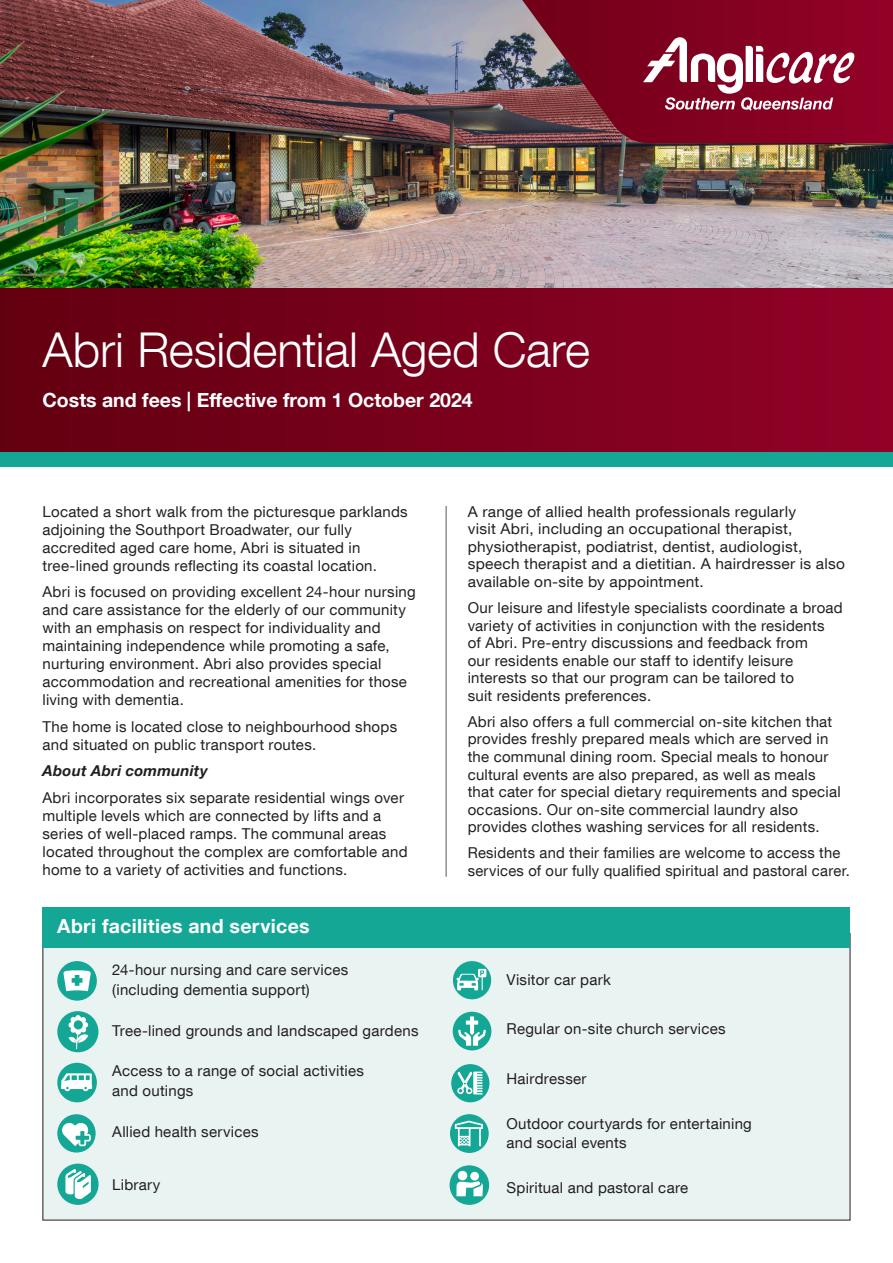
<style>
.page{position:relative;width:893px;height:1263px;background:#fff}
.page>*{position:absolute;margin:0;border:0;box-sizing:border-box;transform-origin:0 0}
.t1{font:300 48px "Helvetica Neue LT Com";letter-spacing:-.005em;color:#fff}
.t2{font:700 19.5px "Helvetica Neue LT Com";color:#fff}
.t3{font:15px/17.5px "Helvetica Neue LT Com";letter-spacing:.015em;color:#231f20}
.t4{font:italic 700 15px "Helvetica Neue LT Com";letter-spacing:.02em;color:#231f20}
</style>
<div class="page">
<hr style="left:446px;top:506px;width:1px;height:371px;background:#57585a">
<div style="left:43px;top:933px;width:807px;height:287px;background:#e9f3f1"></div>
<div style="left:451px;top:1064px;width:38px;height:38px;background:#15a796;border-radius:50%"></div>
<svg style="left:457px;top:1071px;width:26px;height:23px"></svg>
<div style="left:57px;top:1063px;width:40px;height:39px;background:#15a796;border-radius:50%"></div>
<svg style="left:61px;top:1073px;width:31px;height:18px"></svg>
<div style="left:57px;top:961px;width:40px;height:40px;background:#15a796;border-radius:50%"></div>
<svg style="left:63px;top:970px;width:28px;height:21px"></svg>
<div style="left:453px;top:1012px;width:38px;height:38px;background:#15a796;border-radius:50%"></div>
<svg style="left:458px;top:1016px;width:28px;height:30px"></svg>
<div style="left:43px;top:907px;width:807px;height:40px;background:#15a796"></div>
<div style="left:57px;top:1011px;width:41px;height:41px;background:#15a796;border-radius:50%"></div>
<svg style="left:69px;top:1015px;width:19px;height:34px"></svg>
<div style="left:57px;top:1114px;width:39px;height:38px;background:#15a796;border-radius:50%"></div>
<svg style="left:62px;top:1122px;width:29px;height:24px"></svg>
<div style="left:57px;top:1163px;width:42px;height:42px;background:#15a796;border-radius:50%"></div>
<svg style="left:65px;top:1169px;width:26px;height:30px"></svg>
<div style="left:450px;top:1114px;width:39px;height:39px;background:#15a796;border-radius:50%"></div>
<svg style="left:455px;top:1120px;width:28px;height:26px"></svg>
<div style="left:453px;top:961px;width:38px;height:38px;background:#15a796;border-radius:50%"></div>
<svg style="left:457px;top:969px;width:29px;height:21px"></svg>
<img style="left:0;top:0;width:893px;height:288px">
<div style="left:450px;top:1165px;width:39px;height:40px;background:#15a796;border-radius:50%"></div>
<svg style="left:456px;top:1181px;width:27px;height:15px"></svg>
<div style="left:458px;top:1171px;width:9px;height:9px;background:#fff;border-radius:50%"></div>
<div style="left:470px;top:1172px;width:9px;height:8px;background:#fff;border-radius:50%"></div>
<div style="left:0;top:288px;width:893px;height:171px;background:linear-gradient(to right,#620010,#910128)"></div>
<div style="left:0;top:452px;width:893px;height:14px;background:#15a796"></div>
<svg style="left:522px;top:0;width:371px;height:143px;background:#81132d"></svg>
<svg style="left:643px;top:37px;width:212px;height:74px"></svg>
<p class="t1" style="left:43px;top:321px;width:549px">Abri Residential Aged Care</p>
<p class="t2" style="left:43px;top:388px;width:432px">Costs and fees | Effective from 1 October 2024</p>
<p class="t3" style="left:43px;top:502px;width:367px;line-height:18px">Located a short walk from the picturesque parklands adjoining the Southport Broadwater, our fully accredited aged care home, Abri is situated in tree-lined grounds reflecting its coastal location.</p>
<p class="t3" style="left:43px;top:583px;width:375px;line-height:18px">Abri is focused on providing excellent 24-hour nursing and care assistance for the elderly of our community with an emphasis on respect for individuality and maintaining independence while promoting a safe, nurturing environment. Abri also provides special accommodation and recreational amenities for those living with dementia.</p>
<p class="t3" style="left:43px;top:717px;width:356px;line-height:18px">The home is located close to neighbourhood shops and situated on public transport routes.</p>
<p class="t4" style="left:43px;top:761px;width:167px">About Abri community</p>
<p class="t3" style="left:43px;top:788px;width:367px;line-height:18px">Abri incorporates six separate residential wings over multiple levels which are connected by lifts and a series of well-placed ramps. The communal areas located throughout the complex are comfortable and home to a variety of activities and functions.</p>
<p class="t2" style="left:57px;top:913px;width:254px">Abri facilities and services</p>
<p class="t3" style="left:112px;top:960px;width:238px;line-height:19.5px">24-hour nursing and care services (including dementia support)</p>
<p class="t3" style="left:112px;top:1021px;width:308px">Tree-lined grounds and landscaped gardens</p>
<p class="t3" style="left:112px;top:1061px;width:253px;line-height:19.5px">Access to a range of social activities and outings</p>
<p class="t3" style="left:112px;top:1122px;width:148px">Allied health services</p>
<p class="t3" style="left:112px;top:1176px;width:50px">Library</p>
<p class="t3" style="left:468px;top:502px;width:379px">A range of allied health professionals regularly<br>visit Abri, including an occupational therapist, physiotherapist, podiatrist, dentist, audiologist, speech therapist and a dietitian. A hairdresser is also available on-site by appointment.</p>
<p class="t3" style="left:468px;top:598px;width:376px">Our leisure and lifestyle specialists coordinate a broad variety of activities in conjunction with the residents<br>of Abri. Pre-entry discussions and feedback from<br>our residents enable our staff to identify leisure interests so that our program can be tailored to<br>suit residents preferences.</p>
<p class="t3" style="left:468px;top:712px;width:374px">Abri also offers a full commercial on-site kitchen that provides freshly prepared meals which are served in the communal dining room. Special meals to honour cultural events are also prepared, as well as meals that cater for special dietary requirements and special occasions. Our on-site commercial laundry also provides clothes washing services for all residents.</p>
<p class="t3" style="left:468px;top:844px;width:384px">Residents and their families are welcome to access the services of our fully qualified spiritual and pastoral carer.</p>
<p class="t3" style="left:507px;top:970px;width:106px">Visitor car park</p>
<p class="t3" style="left:507px;top:1020px;width:221px">Regular on-site church services</p>
<p class="t3" style="left:507px;top:1069px;width:82px">Hairdresser</p>
<p class="t3" style="left:507px;top:1113px;width:247px;line-height:19.5px">Outdoor courtyards for entertaining and social events</p>
<p class="t3" style="left:507px;top:1178px;width:183px">Spiritual and pastoral care</p>
</div>
